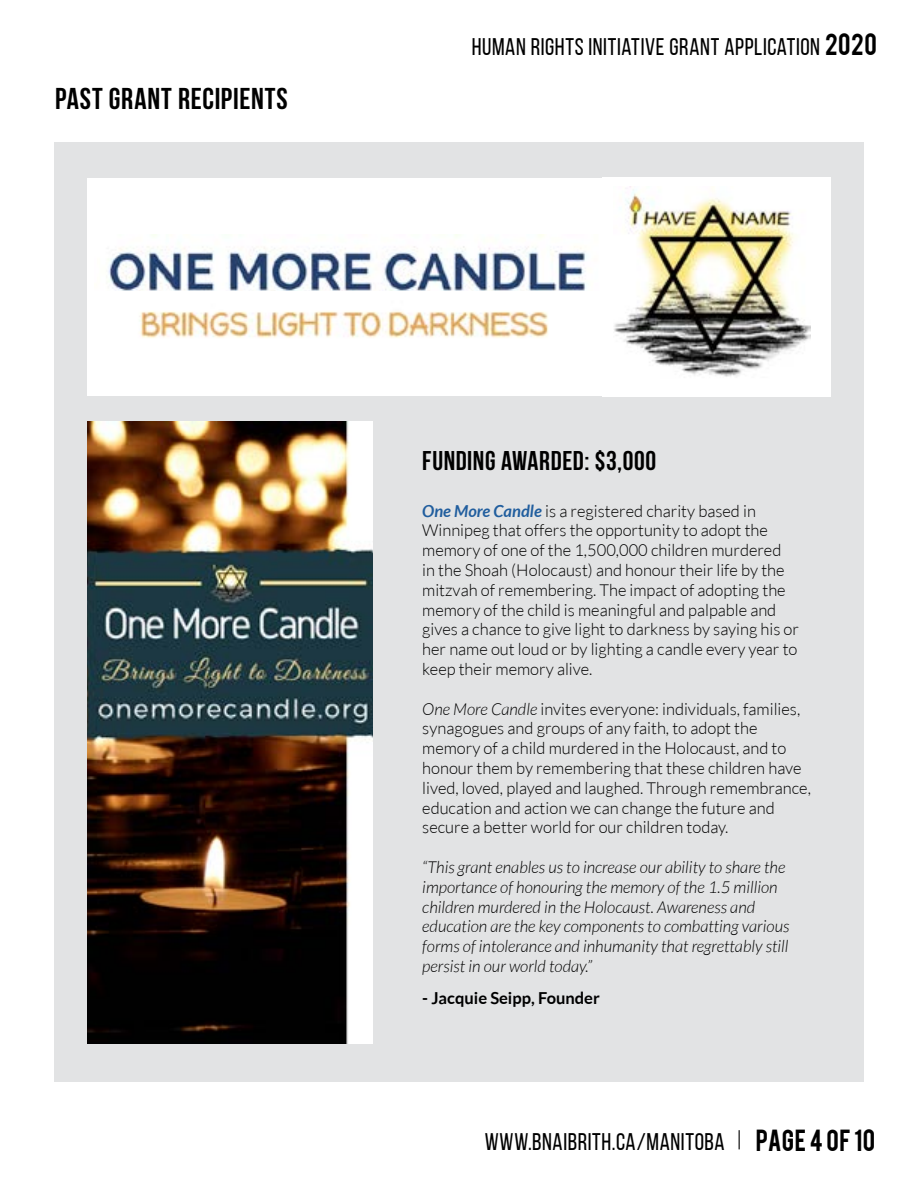
<style>
.page{position:relative;width:918px;height:1188px;background:#fff}
.page>*{position:absolute;margin:0;border:0;box-sizing:border-box;transform-origin:0 0}
.t1{font:700 30px "Bebas Neue";letter-spacing:.025em;color:#000}
.t2{font:700 27px "Bebas Neue";letter-spacing:.02em;color:#000}
.t3{font:24px "Bebas Neue";letter-spacing:.025em;color:#000}
.t4{font:24px "Bebas";letter-spacing:.025em;color:#000}
.t5{font:300 16.5px/19.8px "Lato";color:#000}
.t6{font:italic 300 16.5px/19.8px "Lato";color:#000}
.t7{font:700 16.5px "Lato";color:#000}
.s1{font-family:"Bebas"}
.s2{font-weight:700;font-style:italic;color:#215e9e}
.s3{font-style:italic}
</style>
<div class="page">
<svg style="left:739px;top:1130px;width:1px;height:19px"></svg>
<div style="left:54px;top:143px;width:810px;height:939px;background:#e2e3e4"></div>
<div style="left:87px;top:178px;width:734px;height:132px;background:#fff"></div>
<img style="left:108px;top:234px;width:479px;height:57px">
<div style="left:87px;top:291px;width:734px;height:105px;background:#fff"></div>
<img style="left:139px;top:311px;width:410px;height:27px">
<div style="left:602px;top:177px;width:229px;height:219px;background:#fff"></div>
<img style="left:614px;top:186px;width:197px;height:191px">
<img style="left:87px;top:421px;width:286px;height:622px">
<h1 class="t1" style="left:55px;top:82px;width:234px">PAST GRANT RECIPIENTS</h1>
<h3 class="t3" style="left:472px;top:33px;width:407px">HUMAN RIGHTS INITIATIVE GRANT APPLICATION <span class="s1">2020</span></h3>
<h2 class="t2" style="left:422px;top:445px;width:235px">FUNDING AWARDED: $3,000</h2>
<p class="t5" style="left:422px;top:501px;width:378px"><span class="s2">One More Candle</span> is a registered charity based in Winnipeg that offers the opportunity to adopt the memory of one of the 1,500,000 children murdered<br>in the Shoah (Holocaust) and honour their life by the mitzvah of remembering. The impact of adopting the memory of the child is meaningful and palpable and gives a chance to give light to darkness by saying his or her name out loud or by lighting a candle every year to keep their memory alive.</p>
<p class="t5" style="left:422px;top:699px;width:390px"><span class="s3">One More Candle</span> invites everyone: individuals, families, synagogues and groups of any faith, to adopt the memory of a child murdered in the Holocaust, and to honour them by remembering that these children have lived, loved, played and laughed. Through remembrance, education and action we can change the future and secure a better world for our children today.</p>
<p class="t6" style="left:422px;top:858px;width:369px">“This grant enables us to increase our ability to share the importance of honouring the memory of the 1.5 million children murdered in the Holocaust. Awareness and education are the key components to combatting various forms of intolerance and inhumanity that regrettably still persist in our world today.”</p>
<p class="t7" style="left:422px;top:988px;width:179px">- Jacquie Seipp, Founder</p>
<h3 class="t3" style="left:485px;top:1129px;width:241px">WWW.BNAIBRITH.CA/MANITOBA</h3>
<h3 class="t4" style="left:756px;top:1123px;width:121px">PAGE 4 OF 10</h3>
</div>
